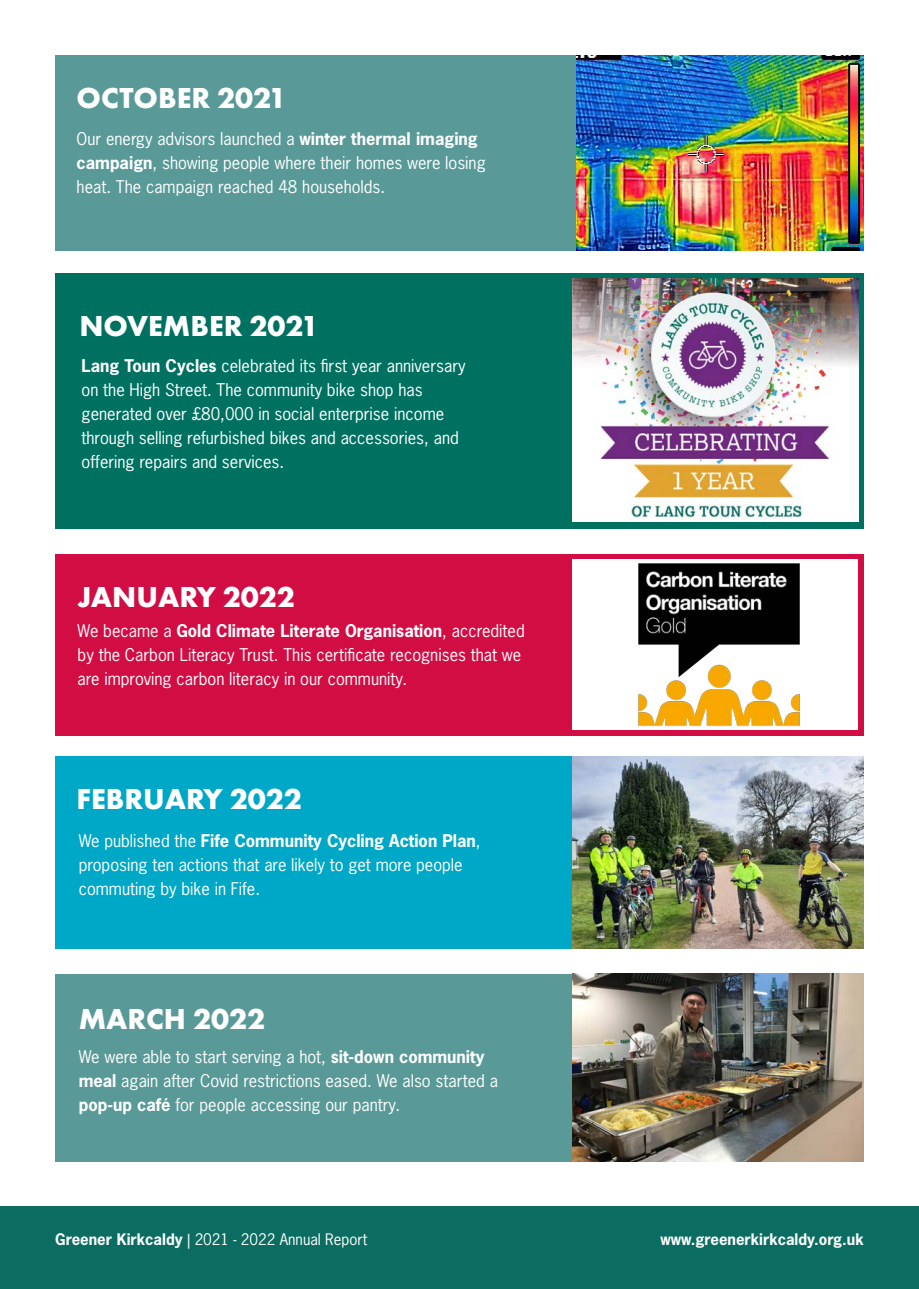
<style>
.page{position:relative;width:919px;height:1289px;background:#fff}
.page>*{position:absolute;margin:0;border:0;box-sizing:border-box;transform-origin:0 0}
.t1{font:700 30px "Futura PT";color:#fff}
.t2{font:16.5px/24px "News Gothic Std";color:#fff}
.t3{font:15px "News Gothic Std";color:#fff}
.t4{font:700 15px "News Gothic Std";color:#fff}
.s1{font-weight:700}
</style>
<div class="page">
<div style="left:0;top:1205px;width:918px;height:83px;background:#0b6d61"></div>
<div style="left:55px;top:55px;width:521px;height:196px;background:#599a98"></div>
<div style="left:55px;top:273px;width:808px;height:255px;background:#007161"></div>
<div style="left:55px;top:554px;width:808px;height:182px;background:#d20d44"></div>
<div style="left:55px;top:756px;width:518px;height:192px;background:#00a8c7"></div>
<div style="left:55px;top:973px;width:518px;height:188px;background:#599a98"></div>
<img style="left:573px;top:279px;width:284px;height:242px">
<div style="left:573px;top:559px;width:284px;height:170px;background:#fff"></div>
<img style="left:638px;top:563px;width:162px;height:163px">
<img style="left:573px;top:756px;width:290px;height:192px">
<img style="left:573px;top:973px;width:290px;height:188px">
<img style="left:576px;top:55px;width:287px;height:196px">
<p class="t1" style="left:77px;top:79px;width:211px">OCTOBER 2021</p>
<p class="t2" style="left:77px;top:126px;width:411px">Our energy advisors launched a <span class="s1">winter thermal imaging campaign</span>, showing people where their homes were losing heat. The campaign reached 48 households.</p>
<p class="t1" style="left:79px;top:306px;width:241px">NOVEMBER 2021</p>
<p class="t2" style="left:81px;top:354px;width:385px"><span class="s1">Lang Toun Cycles</span> celebrated its first year anniversary on the High Street. The community bike shop has generated over £80,000 in social enterprise income through selling refurbished bikes and accessories, and offering repairs and services.</p>
<p class="t1" style="left:78px;top:577px;width:219px">JANUARY 2022</p>
<p class="t2" style="left:78px;top:618px;width:448px">We became a <span class="s1">Gold Climate Literate Organisation</span>, accredited by the Carbon Literacy Trust. This certificate recognises that we are improving carbon literacy in our community.</p>
<p class="t1" style="left:77px;top:779px;width:226px">FEBRUARY 2022</p>
<p class="t2" style="left:79px;top:828px;width:403px">We published the <span class="s1">Fife Community Cycling Action Plan</span>, proposing ten actions that are likely to get more people commuting by bike in Fife.</p>
<p class="t1" style="left:79px;top:999px;width:188px">MARCH 2022</p>
<p class="t2" style="left:79px;top:1044px;width:421px">We were able to start serving a hot, <span class="s1">sit-down community meal</span> again after Covid restrictions eased. We also started a <span class="s1">pop-up café</span> for people accessing our pantry.</p>
<p class="t3" style="left:55px;top:1229px;width:314px"><span class="s1">Greener Kirkcaldy</span> | 2021 - 2022 Annual Report</p>
<p class="t4" style="left:660px;top:1229px;width:205px">www.greenerkirkcaldy.org.uk</p>
</div>
